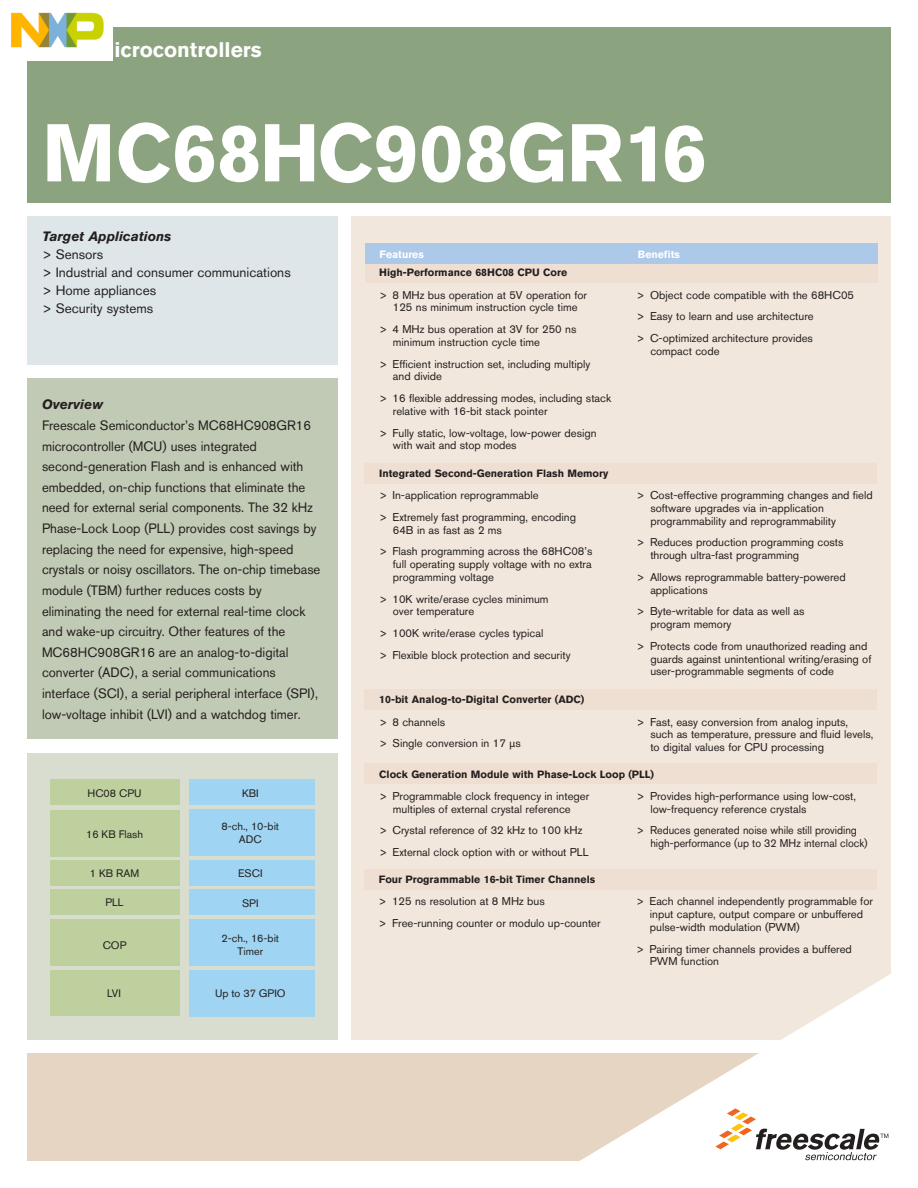
<style>
.page{position:relative;width:918px;height:1188px;background:#fff}
.page>*{position:absolute;margin:0;border:0;box-sizing:border-box;transform-origin:0 0}
.t1{font:700 81px "Akzidenz Grotesk BQ";color:#fff}
.t2{font:700 21px "Akzidenz Grotesk BQ";color:#fff}
.t3{font:13.5px/20.7px "Akzidenz Grotesk BQ";color:#231f1f}
.t4{font:italic 700 13.5px "Akzidenz Grotesk BQ";color:#231f1f}
.t5{font:11.25px/12.8px "Akzidenz Grotesk BQ";color:#231f1f}
.t6{font:11.25px/12.8px "Akzidenz Grotesk BQ";color:#231f1f;scale:.95 1}
.t7{font:10.8px/12.9px "Akzidenz Grotesk BQ";color:#231f1f;text-align:center}
.t8{font:700 10.5px "Akzidenz Grotesk BQ";color:#231f1f}
.t9{font:700 10.5px "Akzidenz Grotesk BQ";color:#fff}
</style>
<div class="page">
<div style="left:27px;top:27px;width:864px;height:175px;background:#8ba37e"></div>
<div style="left:27px;top:216px;width:311px;height:148px;background:#dee6ea"></div>
<div style="left:27px;top:378px;width:311px;height:360px;background:#c1cab4"></div>
<div style="left:27px;top:753px;width:311px;height:287px;background:#d8ddcf"></div>
<div style="left:50px;top:810px;width:129px;height:46px;background:#bdd09e"></div>
<div style="left:50px;top:920px;width:130px;height:46px;background:#bdd09e"></div>
<div style="left:50px;top:861px;width:130px;height:25px;background:#bdd09e"></div>
<div style="left:50px;top:890px;width:130px;height:25px;background:#bdd09e"></div>
<div style="left:50px;top:780px;width:130px;height:25px;background:#bdd09e"></div>
<div style="left:50px;top:971px;width:129px;height:45px;background:#bdd09e"></div>
<div style="left:190px;top:920px;width:125px;height:46px;background:#9fd4f3"></div>
<div style="left:190px;top:970px;width:125px;height:46px;background:#9fd4f3"></div>
<div style="left:190px;top:810px;width:125px;height:46px;background:#9fd4f3"></div>
<div style="left:190px;top:780px;width:125px;height:25px;background:#9fd4f3"></div>
<div style="left:190px;top:861px;width:125px;height:25px;background:#9fd4f3"></div>
<div style="left:190px;top:890px;width:125px;height:25px;background:#9fd4f3"></div>
<div style="left:351px;top:216px;width:540px;height:824px;background:#f1e7dc"></div>
<div style="left:365px;top:263px;width:513px;height:20px;background:#eedfd2"></div>
<div style="left:365px;top:243px;width:513px;height:20px;background:#adc9ea"></div>
<div style="left:27px;top:1053px;width:863px;height:108px;background:#e7d5c3"></div>
<svg style="left:580px;top:974px;width:311px;height:187px"></svg>
<svg style="left:715px;top:1108px;width:173px;height:52px;background:#ded8d3"></svg>
<div style="left:364px;top:463px;width:514px;height:20px;background:#eedfd2"></div>
<div style="left:364px;top:689px;width:514px;height:21px;background:#eedfd2"></div>
<div style="left:364px;top:764px;width:514px;height:20px;background:#eedfd2"></div>
<div style="left:364px;top:869px;width:513px;height:20px;background:#eedfd2"></div>
<img style="left:11px;top:12px;width:101px;height:48px">
<h2 class="t2" style="left:42px;top:42px;width:221px">8-bit Microcontrollers</h2>
<h1 class="t1" style="left:42px;top:124px;width:666px">MC68HC908GR16</h1>
<p class="t4" style="left:42px;top:231px;width:131px">Target Applications</p>
<p class="t3" style="left:42px;top:246px;width:250px;line-height:18px">&gt; Sensors<br>&gt; Industrial and consumer communications &gt; Home appliances<br>&gt; Security systems</p>
<p class="t4" style="left:42px;top:400px;width:63px">Overview</p>
<p class="t3" style="left:42px;top:416px;width:280px">Freescale Semiconductor’s MC68HC908GR16 microcontroller (MCU) uses integrated second-generation Flash and is enhanced with embedded, on-chip functions that eliminate the need for external serial components. The 32 kHz Phase-Lock Loop (PLL) provides cost savings by replacing the need for expensive, high-speed crystals or noisy oscillators. The on-chip timebase module (TBM) further reduces costs by eliminating the need for external real-time clock and wake-up circuitry. Other features of the MC68HC908GR16 are an analog-to-digital converter (ADC), a serial communications interface (SCI), a serial peripheral interface (SPI), low-voltage inhibit (LVI) and a watchdog timer.</p>
<p class="t7" style="left:88px;top:788px;width:56px">HC08 CPU</p>
<p class="t7" style="left:86px;top:829px;width:58px">16 KB Flash</p>
<p class="t7" style="left:90px;top:868px;width:51px">1 KB RAM</p>
<p class="t7" style="left:106px;top:897px;width:20px">PLL</p>
<p class="t7" style="left:103px;top:939px;width:25px">COP</p>
<p class="t7" style="left:107px;top:987px;width:15px">LVI</p>
<p class="t7" style="left:242px;top:788px;width:18px">KBI</p>
<p class="t7" style="left:222px;top:821px;width:59px">8-ch., 10-bit<br>ADC</p>
<p class="t7" style="left:238px;top:868px;width:26px">ESCI</p>
<p class="t7" style="left:242px;top:897px;width:18px">SPI</p>
<p class="t7" style="left:222px;top:933px;width:59px">2-ch., 16-bit<br>Timer</p>
<p class="t7" style="left:215px;top:987px;width:72px">Up to 37 GPIO</p>
<p class="t9" style="left:380px;top:250px;width:46px">Features</p>
<p class="t9" style="left:638px;top:250px;width:43px">Benefits</p>
<p class="t8" style="left:379px;top:269px;width:189px">High-Performance 68HC08 CPU Core</p>
<p class="t5" style="left:379px;top:290px;width:210px;text-align:center">&gt; 8 MHz bus operation at 5V operation for<br>125 ns minimum instruction cycle time</p>
<p class="t5" style="left:393px;top:324px;width:185px;text-indent:-14px">&gt; 4 MHz bus operation at 3V for 250 ns minimum instruction cycle time</p>
<p class="t5" style="left:393px;top:359px;width:199px;text-indent:-14px">&gt; Efficient instruction set, including multiply and divide</p>
<p class="t5" style="left:393px;top:393px;width:220px;text-indent:-14px">&gt; 16 flexible addressing modes, including stack relative with 16-bit stack pointer</p>
<p class="t5" style="left:393px;top:428px;width:205px;text-indent:-14px">&gt; Fully static, low-voltage, low-power design with wait and stop modes</p>
<p class="t8" style="left:379px;top:469px;width:231px">Integrated Second-Generation Flash Memory</p>
<p class="t5" style="left:379px;top:485px;width:199px;line-height:21.8px">&gt; In-application reprogrammable<br>&gt; Extremely fast programming, encoding</p>
<p class="t5" style="left:379px;top:520px;width:215px;line-height:21.8px;text-indent:14px">64B in as fast as 2 ms<br>&gt; Flash programming across the 68HC08’s</p>
<p class="t5" style="left:393px;top:559px;width:200px">full operating supply voltage with no extra programming voltage</p>
<p class="t5" style="left:393px;top:593px;width:157px;text-indent:-14px">&gt; 10K write/erase cycles minimum over temperature</p>
<p class="t5" style="left:379px;top:623px;width:193px;line-height:21.8px">&gt; 100K write/erase cycles typical<br>&gt; Flexible block protection and security</p>
<p class="t5" style="left:637px;top:285px;width:219px;line-height:21.8px">&gt; Object code compatible with the 68HC05 &gt; Easy to learn and use architecture<br>&gt; C-optimized architecture provides</p>
<p class="t5" style="left:650px;top:346px;width:71px">compact code</p>
<p class="t5" style="left:650px;top:490px;width:224px;text-indent:-14px">&gt; Cost-effective programming changes and field software upgrades via in-application programmability and reprogrammability</p>
<p class="t5" style="left:650px;top:537px;width:195px;text-indent:-14px">&gt; Reduces production programming costs through ultra-fast programming</p>
<p class="t5" style="left:650px;top:572px;width:197px;text-indent:-14px">&gt; Allows reprogrammable battery-powered applications</p>
<p class="t5" style="left:650px;top:606px;width:156px;text-indent:-14px">&gt; Byte-writable for data as well as program memory</p>
<p class="t5" style="left:650px;top:641px;width:223px;text-indent:-14px">&gt; Protects code from unauthorized reading and guards against unintentional writing/erasing of user-programmable segments of code</p>
<p class="t8" style="left:379px;top:696px;width:207px">10-bit Analog-to-Digital Converter (ADC)</p>
<p class="t5" style="left:379px;top:712px;width:144px;line-height:21.8px">&gt; 8 channels<br>&gt; Single conversion in 17 µs</p>
<p class="t5" style="left:650px;top:716px;width:225px;text-indent:-14px">&gt; Fast, easy conversion from analog inputs, such as temperature, pressure and fluid levels, to digital values for CPU processing</p>
<p class="t8" style="left:379px;top:770px;width:276px">Clock Generation Module with Phase-Lock Loop (PLL)</p>
<p class="t5" style="left:379px;top:791px;width:212px;text-align:center">&gt; Programmable clock frequency in integer multiples of external crystal reference</p>
<p class="t5" style="left:379px;top:821px;width:211px;line-height:21.8px">&gt; Crystal reference of 32 kHz to 100 kHz &gt; External clock option with or without PLL</p>
<p class="t5" style="left:650px;top:791px;width:207px;text-indent:-14px">&gt; Provides high-performance using low-cost, low-frequency reference crystals</p>
<p class="t6" style="left:650px;top:825px;width:230px;text-indent:-14px">&gt; Reduces generated noise while still providing high-performance (up to 32 MHz internal clock)</p>
<p class="t8" style="left:379px;top:876px;width:218px">Four Programmable 16-bit Timer Channels</p>
<p class="t5" style="left:379px;top:892px;width:224px;line-height:21.8px">&gt; 125 ns resolution at 8 MHz bus<br>&gt; Free-running counter or modulo up-counter</p>
<p class="t5" style="left:650px;top:896px;width:225px;text-indent:-14px">&gt; Each channel independently programmable for input capture, output compare or unbuffered pulse-width modulation (PWM)</p>
<p class="t5" style="left:650px;top:943px;width:204px;text-indent:-14px">&gt; Pairing timer channels provides a buffered<br>PWM function</p>
</div>
